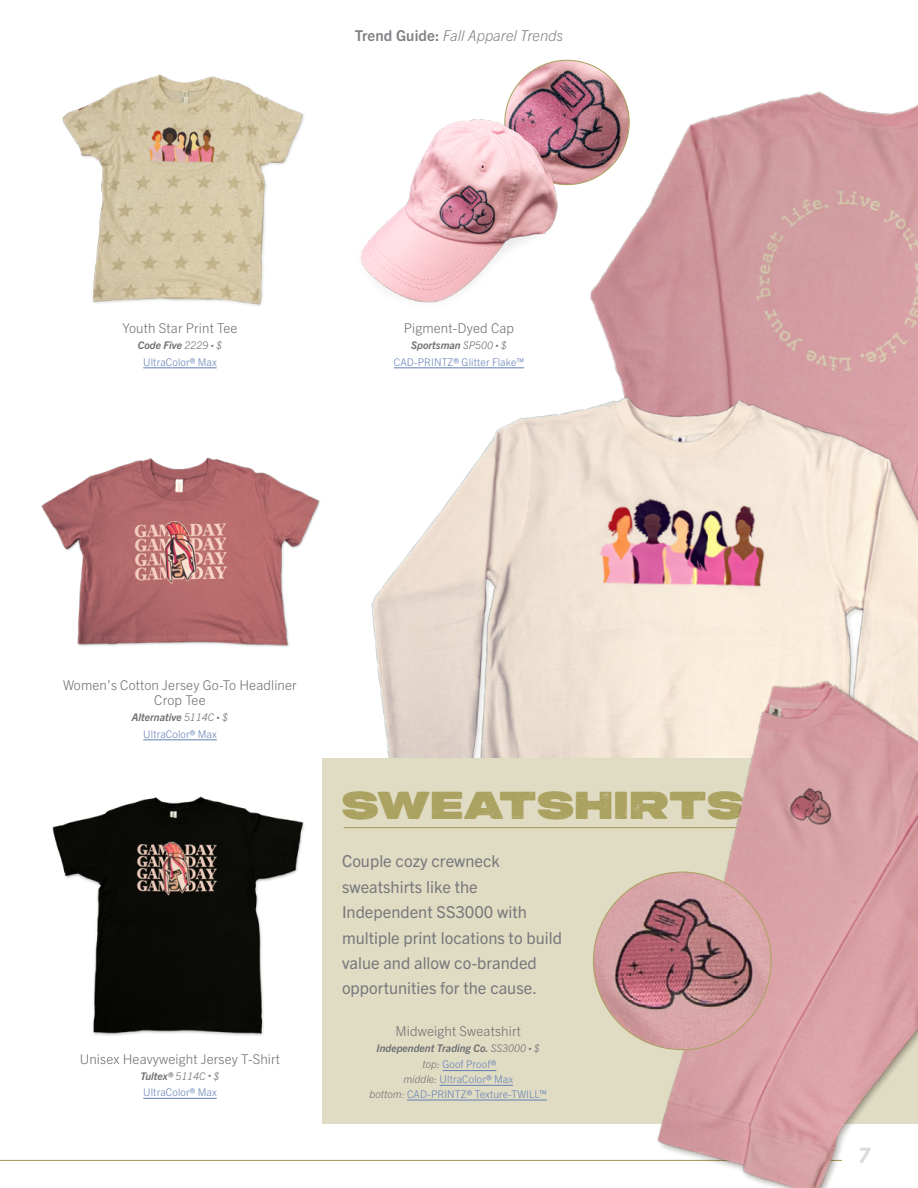
<style>
.page{position:relative;width:918px;height:1188px;background:#fff}
.page>*{position:absolute;margin:0;border:0;box-sizing:border-box;transform-origin:0 0}
.t1{font:39px "Peckham Press";letter-spacing:.01em;color:#aba160}
.t2{font:italic 22.5px "Aglet Slab VF";color:#dbdbdb}
.t3{font:16.5px/25.5px "Trade Gothic Next LT Pro";color:#77787b}
.t4{font:italic 300 15px "Trade Gothic Next LT Pro";color:#808285}
.t5{font:300 13.5px/15px "Trade Gothic Next LT Pro";letter-spacing:.01em;color:#6d6e71;text-align:center}
.t6{font:300 10.5px/16.2px "Trade Gothic Next LT Pro";letter-spacing:.01em;color:#627fb5;text-align:center}
.t7{font:italic 700 10.5px/16.2px "Trade Gothic Next LT Pro";color:#6d6e71;text-align:center}
.s1{font-weight:700;font-style:italic;color:#6d6e71}
.s2{font-style:italic;color:#6d6e71}
.s3{font-style:italic;font-size:6px;color:#6d6e71}
.s4{font-weight:700;font-style:normal}
.s5{font-weight:300}
.s6{font-weight:300;font-size:6px}
.s7{font-weight:300;font-style:normal;color:#627fb5}
</style>
<div class="page">
<img style="left:505px;top:60px;width:124px;height:125px;border-radius:62px">
<hr style="left:0;top:1160px;width:842px;height:1px;background:#aba160">
<img style="left:62px;top:74px;width:242px;height:232px">
<img style="left:360px;top:106px;width:188px;height:197px">
<img style="left:52px;top:796px;width:252px;height:240px">
<img style="left:548px;top:59px;width:370px;height:292px">
<img style="left:41px;top:457px;width:279px;height:190px">
<img style="left:371px;top:351px;width:547px;height:407px">
<div style="left:323px;top:758px;width:595px;height:365px;background:#e0dcc4"></div>
<hr style="left:143px;top:740px;width:74px;height:1px;background:#627fb5">
<hr style="left:143px;top:1098px;width:74px;height:1px;background:#627fb5">
<hr style="left:443px;top:1070px;width:53px;height:1px;background:#627fb5">
<hr style="left:440px;top:1085px;width:73px;height:1px;background:#627fb5">
<hr style="left:407px;top:1100px;width:140px;height:1px;background:#627fb5">
<hr style="left:143px;top:368px;width:74px;height:1px;background:#627fb5">
<hr style="left:394px;top:368px;width:130px;height:1px;background:#627fb5">
<hr style="left:344px;top:827px;width:554px;height:1px;background:#aba160">
<img style="left:576px;top:626px;width:342px;height:562px">
<img style="left:593px;top:872px;width:178px;height:178px;border-radius:89px">
<p class="t5" style="left:123px;top:320px;width:116px">Youth Star Print Tee</p>
<p class="t6" style="left:138px;top:337px;width:86px"><span class="s1">Code Five</span> <span class="s2">2229</span> <span class="s3">•</span> <span class="s2">$<br></span>UltraColor® Max</p>
<h3 class="t4" style="left:355px;top:25px;width:210px"><span class="s4">Trend Guide:</span> Fall Apparel Trends</h3>
<p class="t5" style="left:404px;top:320px;width:112px">Pigment-Dyed Cap</p>
<p class="t6" style="left:394px;top:337px;width:132px"><span class="s1">Sportsman</span> <span class="s2">SP500</span> <span class="s3">•</span> <span class="s2">$<br></span>CAD-PRINTZ® Glitter Flake™</p>
<p class="t5" style="left:63px;top:677px;width:235px">Women’s Cotton Jersey Go-To Headliner<br>Crop Tee</p>
<p class="t6" style="left:132px;top:709px;width:98px"><span class="s1">Alternative</span> <span class="s2">5114C</span> <span class="s3">•</span> <span class="s2">$<br></span>UltraColor® Max</p>
<p class="t5" style="left:80px;top:1050px;width:202px">Unisex Heavyweight Jersey T-Shirt</p>
<p class="t6" style="left:141px;top:1067px;width:80px;text-align:left"><span class="s1">Tultex®</span> <span class="s2">5114C</span> <span class="s3">•</span> <span class="s2">$<br></span>UltraColor® Max</p>
<h1 class="t1" style="left:341px;top:786px;width:404px">SWEATSHIRTS</h1>
<h3 class="t3" style="left:342px;top:847px;width:221px">Couple cozy crewneck sweatshirts like the<br>Independent SS3000 with multiple print locations to build value and allow co-branded opportunities for the cause.</h3>
<p class="t5" style="left:395px;top:1023px;width:127px">Midweight Sweatshirt</p>
<p class="t7" style="left:377px;top:1040px;width:165px">Independent Trading Co. <span class="s5">SS3000</span> <span class="s6">•</span> <span class="s5">$ top:</span> <span class="s7">Goof Proof®</span></p>
<p class="t6" style="left:369px;top:1071px;width:179px;line-height:14.7px"><span class="s2">middle:</span> UltraColor® Max<br><span class="s2">bottom:</span> CAD-PRINTZ® Texture-TWILL™</p>
<h2 class="t2" style="left:858px;top:1142px;width:13px">7</h2>
</div>
